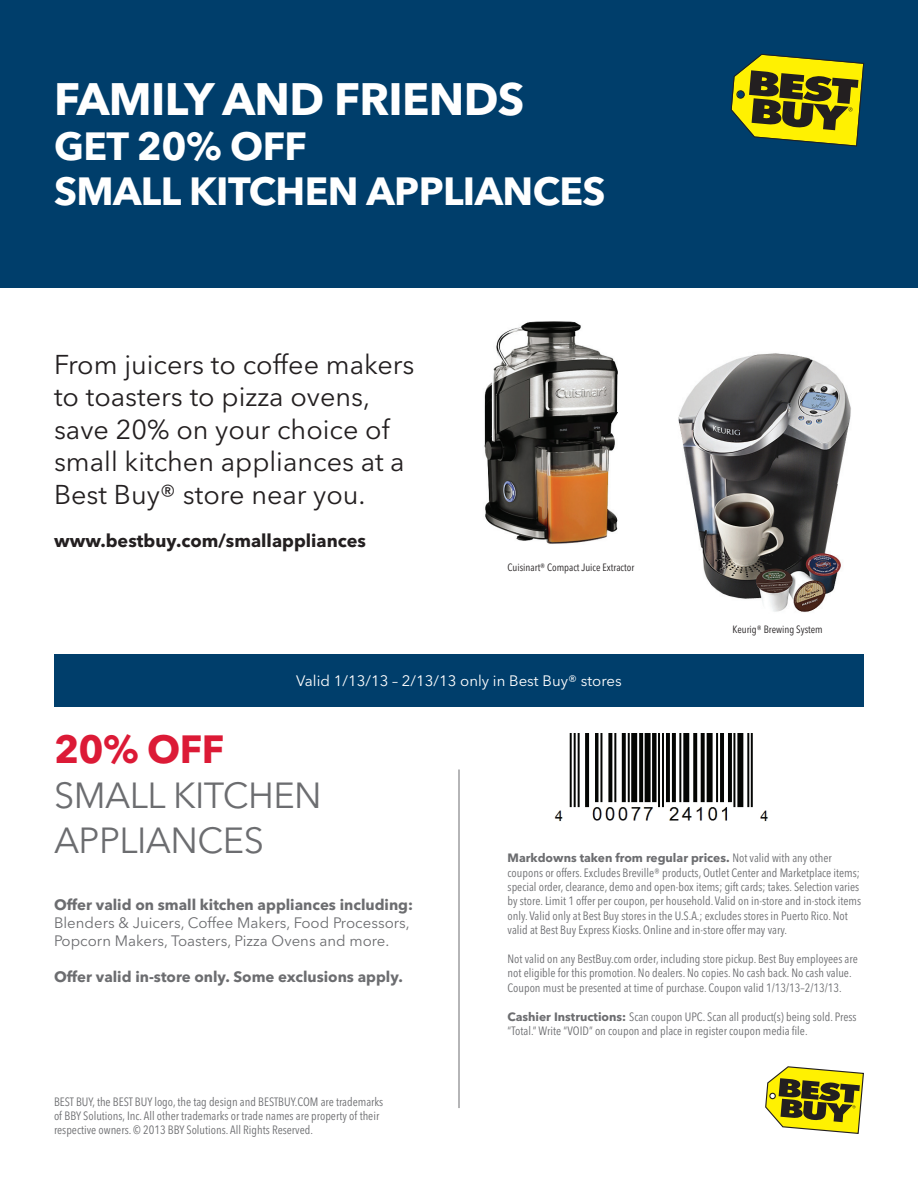
<style>
.page{position:relative;width:918px;height:1188px;background:#fff}
.page>*{position:absolute;margin:0;border:0;box-sizing:border-box;transform-origin:0 0}
.t1{font:700 45px "Avenir Nextfor Best Buy";letter-spacing:-.015em;color:#fff}
.t2{font:700 39px/45px "Avenir Nextfor Best Buy";letter-spacing:-.015em;color:#fff}
.t3{font:700 39px "Avenir Nextfor Best Buy";color:#dc1a36}
.t4{font:36px/45px "Avenir Nextfor Best Buy";letter-spacing:-.015em;color:#6c6d70}
.t5{font:27px/32.4px "Avenir Nextfor Best Buy";color:#231f20}
.t6{font:700 18px "Avenir Nextfor Best Buy";color:#231f20}
.t7{font:700 15px "Avenir Nextfor Best Buy";color:#6c6d70}
.t8{font:15px/18px "Avenir Nextfor Best Buy";color:#6c6d70}
.t9{font:15px "Avenir Nextfor Best Buy";color:#fff}
.t10{font:condensed 12px/14.4px "Avenir Nextfor Best Buy";color:#6c6d70}
.t11{font:condensed 10.5px "Avenir Nextfor Best Buy";color:#231f20}
.s1{font-weight:700;font-stretch:normal}
</style>
<div class="page">
<svg style="left:765px;top:1066px;width:99px;height:68px"></svg>
<div style="left:54px;top:654px;width:810px;height:53px;background:#003e6b"></div>
<div style="left:0;top:0;width:918px;height:287px;background:#003e6b"></div>
<svg style="left:731px;top:54px;width:133px;height:93px"></svg>
<hr style="left:459px;top:770px;width:1px;height:338px;background:#6c6d70">
<img style="left:678px;top:353px;width:173px;height:259px">
<img style="left:554px;top:733px;width:214px;height:89px">
<img style="left:484px;top:321px;width:134px;height:223px">
<h1 class="t1" style="left:54px;top:72px;width:467px">Family and Friends</h1>
<h2 class="t2" style="left:54px;top:124px;width:255px">GET 20% off<br>SMALL</h2>
<h2 class="t2" style="left:189px;top:169px;width:277px">KITCHEN APPLIAN</h2>
<h2 class="t2" style="left:533px;top:169px;width:74px">CES</h2>
<h3 class="t5" style="left:54px;top:348px;width:362px">From juicers to coffee makers to toasters to pizza ovens, save 20% on your choice of small kitchen appliances at a<br>Best Buy® store near you.</h3>
<h3 class="t6" style="left:54px;top:529px;width:314px">www.bestbuy.com/smallappliances</h3>
<p class="t11" style="left:507px;top:561px;width:128px">Cuisinart® Compact Juice Extractor</p>
<p class="t9" style="left:296px;top:671px;width:327px">Valid 1/13/13 – 2/13/13 only in Best Buy® stores</p>
<p class="t11" style="left:733px;top:623px;width:92px">Keurig® Brewing System</p>
<h2 class="t3" style="left:54px;top:725px;width:172px">20% off</h2>
<h3 class="t4" style="left:54px;top:773px;width:269px">SMALL KITCHEN<br>APPLIANCES</h3>
<p class="t7" style="left:54px;top:896px;width:361px">Offer valid on small kitchen appliances including:</p>
<p class="t8" style="left:54px;top:914px;width:357px">Blenders &amp; Juicers, Coffee Makers, Food Processors,<br>Popcorn Makers, Toasters, Pizza Ovens and more.</p>
<p class="t7" style="left:54px;top:968px;width:350px">Offer valid in-store only. Some exclusions apply.</p>
<p class="t10" style="left:54px;top:1094px;width:331px">BEST BUY, the BEST BUY logo, the tag design and BESTBUY.COM are trademarks of BBY Solutions, Inc. All other trademarks or trade names are property of their respective owners. © 2013 BBY Solutions. All Rights Reserved.</p>
<p class="t10" style="left:508px;top:851px;width:355px"><span class="s1">Markdowns taken from regular prices.</span> Not valid with any other coupons or offers. Excludes Breville® products, Outlet Center and Marketplace items; special order, clearance, demo and open-box items; gift cards; takes. Selection varies by store. Limit 1 offer per coupon, per household. Valid on in-store and in-stock items only. Valid only at Best Buy stores in the U.S.A.; excludes stores in Puerto Rico. Not valid at Best Buy Express Kiosks. Online and in-store offer may vary.</p>
<p class="t10" style="left:508px;top:952px;width:352px">Not valid on any BestBuy.com order, including store pickup. Best Buy employees are not eligible for this promotion. No dealers. No copies. No cash back. No cash value.<br>Coupon must be presented at time of purchase. Coupon valid 1/13/13–2/13/13.</p>
<p class="t10" style="left:508px;top:1009px;width:350px"><span class="s1">Cashier Instructions:</span> Scan coupon UPC. Scan all product(s) being sold. Press “Total.” Write “VOID” on coupon and place in register coupon media file.</p>
</div>
